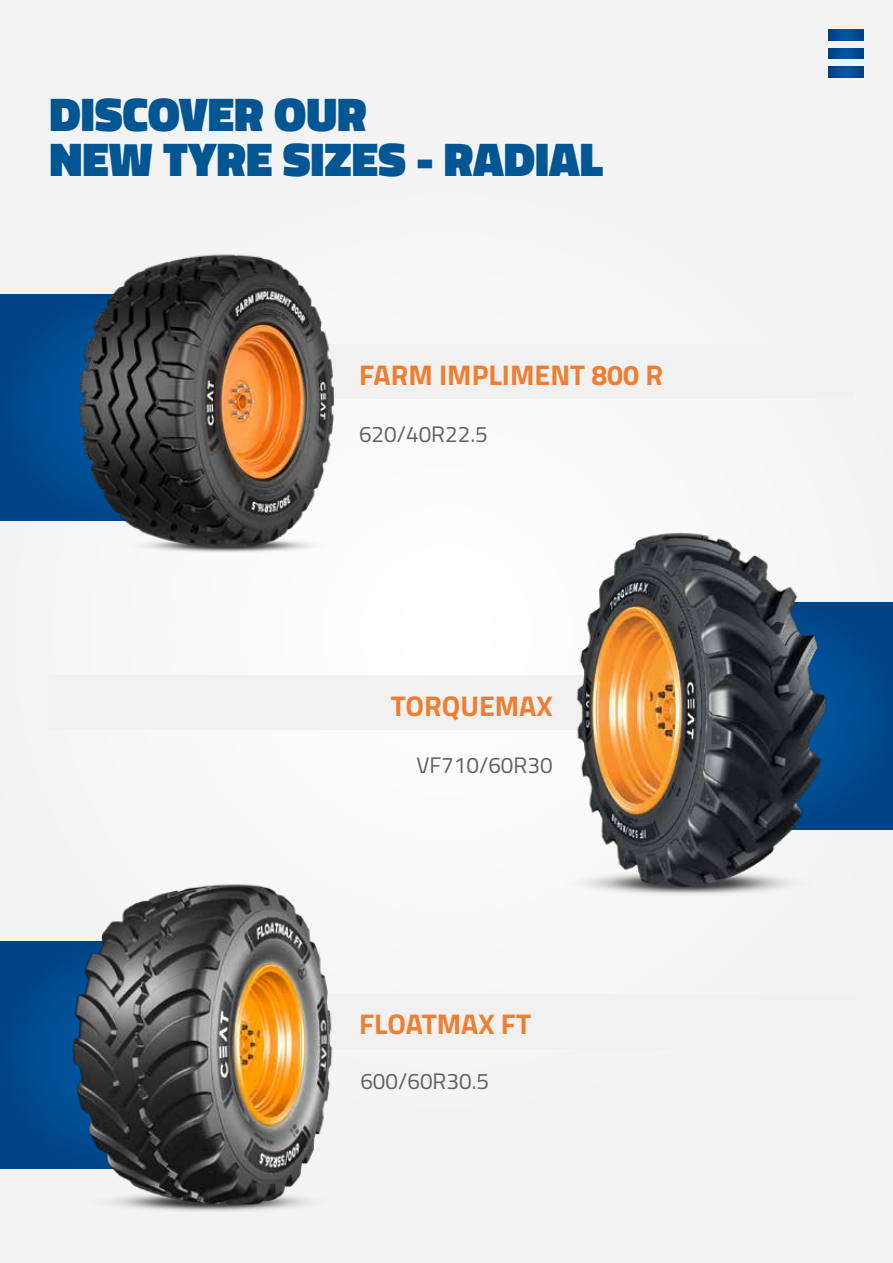
<style>
.page{position:relative;width:893px;height:1263px;background:#f3f3f3}
.page>*{position:absolute;margin:0;border:0;box-sizing:border-box;transform-origin:0 0}
.t1{font:900 48px/44.5px "Titillium Web";color:#005693}
.t2{font:700 28.5px "Titillium Web";color:#f07e31}
.t3{font:22.5px "Titillium Web";color:#606060}
</style>
<div class="page">
<svg style="left:829px;top:30px;width:34px;height:11px"></svg>
<svg style="left:829px;top:67px;width:34px;height:11px"></svg>
<svg style="left:829px;top:48px;width:34px;height:11px"></svg>
<div style="left:0;top:294px;width:236px;height:227px;background:#00468b"></div>
<div style="left:0;top:942px;width:236px;height:226px;background:#004589"></div>
<div style="left:670px;top:602px;width:223px;height:227px;background:#00468a"></div>
<img style="left:71px;top:254px;width:264px;height:298px">
<img style="left:576px;top:533px;width:258px;height:361px">
<img style="left:61px;top:884px;width:272px;height:328px">
<h1 class="t1" style="left:49px;top:92px;width:555px">DISCOVER OUR<br>NEW TYRE SIZES - RADIAL</h1>
<p class="t2" style="left:359px;top:353px;width:306px">FARM IMPLIMENT 800 R</p>
<p class="t3" style="left:359px;top:418px;width:130px">620/40R22.5</p>
<p class="t2" style="left:391px;top:684px;width:163px">TORQUEMAX</p>
<p class="t3" style="left:416px;top:748px;width:138px">VF710/60R30</p>
<p class="t2" style="left:359px;top:1002px;width:174px">FLOATMAX FT</p>
<p class="t3" style="left:360px;top:1065px;width:130px">600/60R30.5</p>
</div>
